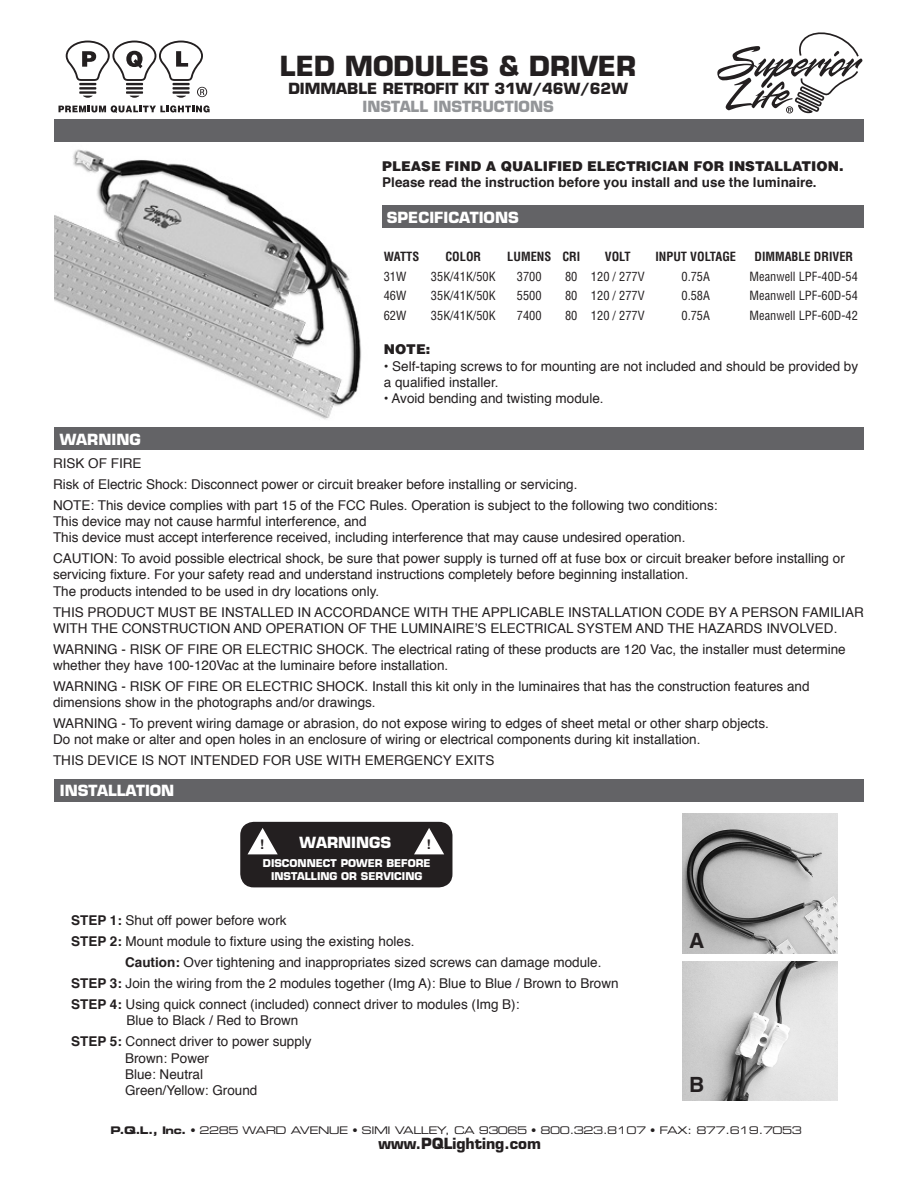
<style>
.page{position:relative;width:918px;height:1188px;background:#fff}
.page>*{position:absolute;margin:0;border:0;box-sizing:border-box;transform-origin:0 0}
.t1{font:700 27px "Eurostile";color:#231f20}
.t2{font:700 21px "Helvetica";color:#231f20}
.t3{font:700 15px "Eurostile";color:#231f20}
.t4{font:700 15px "Eurostile";color:#fff}
.t5{font:700 15px "Eurostile";color:#939598}
.t6{font:13.5px/16.2px "Helvetica";color:#231f20}
.t7{font:700 13.5px "Helvetica";color:#231f20}
.t8{font:900 13.5px "Helvetica";color:#231f20}
.t9{font:700 13.2px "Helvetica";color:#231f20}
.t10{font:condensed 12.3px "Helvetica";color:#231f20}
.t11{font:700 condensed 12.3px "Helvetica";color:#231f20}
.t12{font:10.5px "Eurostile Extended Two";letter-spacing:-.05em;color:#231f20}
.t13{font:700 10.5px "Eurostile";color:#fff}
.s1{font-weight:700}
.s2{font-family:"Eurostile Bold Extended Two"}
</style>
<div class="page">
<svg style="left:717px;top:32px;width:145px;height:82px"></svg>
<div style="left:54px;top:119px;width:810px;height:22px;background:#636366"></div>
<svg style="left:59px;top:105px;width:151px;height:8px"></svg>
<svg style="left:66px;top:41px;width:141px;height:57px"></svg>
<div style="left:382px;top:205px;width:482px;height:23px;background:#636366"></div>
<div style="left:240px;top:822px;width:212px;height:65px;background:#231f20;border-radius:13px"></div>
<svg style="left:248px;top:828px;width:30px;height:26px"></svg>
<svg style="left:414px;top:828px;width:30px;height:26px"></svg>
<div style="left:54px;top:779px;width:810px;height:22px;background:#636366"></div>
<div style="left:54px;top:427px;width:810px;height:23px;background:#636366"></div>
<img style="left:683px;top:814px;width:155px;height:139px">
<img style="left:683px;top:961px;width:155px;height:140px">
<img style="left:54px;top:149px;width:308px;height:270px">
<p class="t1" style="left:280px;top:50px;width:358px">LED MODULES &amp; DRIVER</p>
<p class="t3" style="left:288px;top:79px;width:341px">DIMMABLE RETROFIT KIT 31W/46W/62W</p>
<p class="t5" style="left:363px;top:97px;width:193px">INSTALL INSTRUCTIONS</p>
<p class="t8" style="left:382px;top:157px;width:463px">PLEASE FIND A QUALIFIED ELECTRICIAN FOR INSTALLATION.</p>
<p class="t7" style="left:382px;top:171px;width:436px">Please read the instruction before you install and use the luminaire.</p>
<p class="t4" style="left:387px;top:208px;width:133px">SPECIFICATIONS</p>
<p class="t11" style="left:384px;top:249px;width:37px">WATTS</p>
<p class="t11" style="left:445px;top:249px;width:37px">COLOR</p>
<p class="t11" style="left:507px;top:249px;width:74px">LUMENS CRI</p>
<p class="t11" style="left:605px;top:249px;width:27px">VOLT</p>
<p class="t11" style="left:656px;top:249px;width:82px">INPUT VOLTAGE</p>
<p class="t11" style="left:754px;top:249px;width:100px">DIMMABLE DRIVER</p>
<p class="t10" style="left:384px;top:269px;width:24px">31W</p>
<p class="t10" style="left:431px;top:269px;width:66px">35K/41K/50K</p>
<p class="t10" style="left:517px;top:269px;width:26px">3700</p>
<p class="t10" style="left:565px;top:269px;width:81px">80 120 / 277V</p>
<p class="t10" style="left:682px;top:269px;width:30px">0.75A</p>
<p class="t10" style="left:750px;top:269px;width:110px">Meanwell LPF-40D-54</p>
<p class="t10" style="left:384px;top:288px;width:24px">46W</p>
<p class="t10" style="left:431px;top:288px;width:66px">35K/41K/50K</p>
<p class="t10" style="left:517px;top:288px;width:26px">5500</p>
<p class="t10" style="left:565px;top:288px;width:81px">80 120 / 277V</p>
<p class="t10" style="left:682px;top:288px;width:30px">0.58A</p>
<p class="t10" style="left:750px;top:288px;width:110px">Meanwell LPF-60D-54</p>
<p class="t10" style="left:384px;top:308px;width:24px">62W</p>
<p class="t10" style="left:431px;top:308px;width:66px">35K/41K/50K</p>
<p class="t10" style="left:517px;top:308px;width:26px">7400</p>
<p class="t10" style="left:565px;top:308px;width:81px">80 120 / 277V</p>
<p class="t10" style="left:682px;top:308px;width:30px">0.75A</p>
<p class="t10" style="left:750px;top:308px;width:110px">Meanwell LPF-60D-42</p>
<p class="t4" style="left:60px;top:430px;width:82px">WARNING</p>
<p class="t8" style="left:384px;top:341px;width:48px">NOTE:</p>
<p class="t6" style="left:384px;top:358px;width:476px">• Self-taping screws to for mounting are not included and should be provided by a qualified installer.</p>
<p class="t6" style="left:384px;top:391px;width:221px">• Avoid bending and twisting module.</p>
<p class="t6" style="left:53px;top:455px;width:90px">RISK OF FIRE</p>
<p class="t6" style="left:53px;top:476px;width:526px">Risk of Electric Shock: Disconnect power or circuit breaker before installing or servicing.</p>
<p class="t6" style="left:53px;top:497px;width:666px">NOTE: This device complies with part 15 of the FCC Rules. Operation is subject to the following two conditions:</p>
<p class="t6" style="left:53px;top:514px;width:315px">This device may not cause harmful interference, and</p>
<p class="t6" style="left:53px;top:530px;width:634px">This device must accept interference received, including interference that may cause undesired operation.</p>
<p class="t6" style="left:53px;top:551px;width:793px">CAUTION: To avoid possible electrical shock, be sure that power supply is turned off at fuse box or circuit breaker before installing or servicing fixture. For your safety read and understand instructions completely before beginning installation.</p>
<p class="t6" style="left:53px;top:583px;width:328px">The products intended to be used in dry locations only.</p>
<p class="t6" style="left:53px;top:604px;width:812px">THIS PRODUCT MUST BE INSTALLED IN ACCORDANCE WITH THE APPLICABLE INSTALLATION CODE BY A PERSON FAMILIAR<br>WITH THE CONSTRUCTION AND OPERATION OF THE LUMINAIRE’S ELECTRICAL SYSTEM AND THE HAZARDS INVOLVED.</p>
<p class="t6" style="left:53px;top:641px;width:794px">WARNING - RISK OF FIRE OR ELECTRIC SHOCK. The electrical rating of these products are 120 Vac, the installer must determine whether they have 100-120Vac at the luminaire before installation.</p>
<p class="t6" style="left:53px;top:679px;width:758px">WARNING - RISK OF FIRE OR ELECTRIC SHOCK. Install this kit only in the luminaires that has the construction features and dimensions show in the photographs and/or drawings.</p>
<p class="t6" style="left:53px;top:716px;width:717px">WARNING - To prevent wiring damage or abrasion, do not expose wiring to edges of sheet metal or other sharp objects.</p>
<p class="t6" style="left:53px;top:732px;width:649px">Do not make or alter and open holes in an enclosure of wiring or electrical components during kit installation.</p>
<p class="t6" style="left:53px;top:753px;width:443px">THIS DEVICE IS NOT INTENDED FOR USE WITH EMERGENCY EXITS</p>
<p class="t4" style="left:60px;top:781px;width:116px">INSTALLATION</p>
<p class="t9" style="left:260px;top:834px;width:6px">!</p>
<p class="t4" style="left:300px;top:833px;width:93px">WARNINGS</p>
<p class="t9" style="left:426px;top:834px;width:6px">!</p>
<p class="t13" style="left:263px;top:857px;width:169px">DISCONNECT POWER BEFORE</p>
<p class="t13" style="left:271px;top:870px;width:153px">INSTALLING OR SERVICING</p>
<p class="t6" style="left:71px;top:913px;width:217px"><span class="s1">STEP 1:</span> Shut off power before work</p>
<p class="t6" style="left:71px;top:934px;width:345px"><span class="s1">STEP 2:</span> Mount module to fixture using the existing holes.</p>
<p class="t6" style="left:125px;top:955px;width:478px"><span class="s1">Caution:</span> Over tightening and inappropriates sized screws can damage module.</p>
<p class="t6" style="left:71px;top:976px;width:549px"><span class="s1">STEP 3:</span> Join the wiring from the 2 modules together (Img A): Blue to Blue / Brown to Brown</p>
<p class="t6" style="left:71px;top:997px;width:450px"><span class="s1">STEP 4:</span> Using quick connect (included) connect driver to modules (Img B):</p>
<p class="t6" style="left:127px;top:1013px;width:173px">Blue to Black / Red to Brown</p>
<p class="t6" style="left:71px;top:1034px;width:242px"><span class="s1">STEP 5:</span> Connect driver to power supply</p>
<p class="t6" style="left:125px;top:1050px;width:86px">Brown: Power</p>
<p class="t6" style="left:125px;top:1066px;width:80px">Blue: Neutral</p>
<p class="t6" style="left:125px;top:1083px;width:134px">Green/Yellow: Ground</p>
<p class="t2" style="left:689px;top:924px;width:17px">A</p>
<p class="t2" style="left:689px;top:1068px;width:17px">B</p>
<p class="t12" style="left:110px;top:1123px;width:693px"><span class="s2">P.Q.L., Inc.</span> • 2285 WARD AVENUE • SIMI VALLEY, CA 93065 • 800.323.8107 • FAX: 877.619.7053</p>
<p class="t3" style="left:379px;top:1134px;width:164px">www.PQLighting.com</p>
</div>
